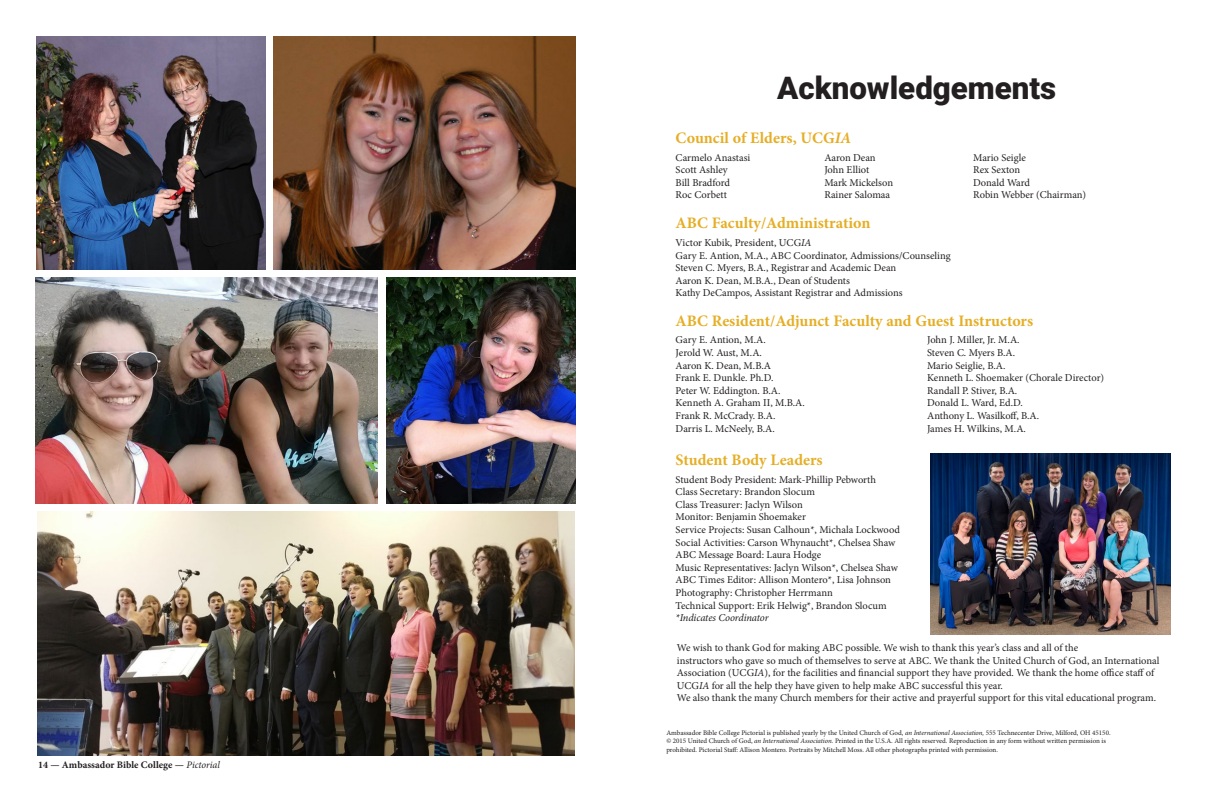
<style>
.page{position:relative;width:1224px;height:792px;background:#fff}
.page>*{position:absolute;margin:0;border:0;box-sizing:border-box;transform-origin:0 0}
.Main_Headings{font:900 31.3px "Roboto";color:#231f20}
.Body_Text{font:700 16px "Minion Pro";color:#e5ae25}
.t1{font:10.5px/12.6px "Minion Pro";letter-spacing:-.005em;color:#231f20}
.t2{font:italic 10.5px "Minion Pro";letter-spacing:-.01em;color:#231f20}
.t3{font:700 10px "Minion Pro";letter-spacing:-.005em;color:#231f20}
.t4{font:7px/8.4px "Minion Pro";letter-spacing:-.005em;color:#231f20}
.s1{font-weight:400;font-style:italic}
.s2{font-style:italic}
</style>
<div class="page">
<img style="left:36px;top:36px;width:230px;height:234px">
<img style="left:274px;top:36px;width:302px;height:234px">
<img style="left:36px;top:278px;width:342px;height:226px">
<img style="left:386px;top:278px;width:190px;height:226px">
<img style="left:37px;top:511px;width:538px;height:245px">
<img style="left:931px;top:453px;width:239px;height:181px">
<p class="t3" style="left:38px;top:757px;width:183px">14 — Ambassador Bible College — <span class="s1">Pictorial</span></p>
<p class="Main_Headings" style="left:777px;top:66px;width:281px">Acknowledgements</p>
<p class="Body_Text" style="left:676px;top:127px;width:177px">Council of Elders, UCG<span class="s2">IA</span></p>
<p class="t1" style="left:676px;top:151px;width:76px">Carmelo Anastasi<br>Scott Ashley</p>
<p class="t1" style="left:676px;top:176px;width:56px">Bill Bradford</p>
<p class="t1" style="left:676px;top:189px;width:53px">Roc Corbett</p>
<p class="t1" style="left:824px;top:151px;width:53px">Aaron Dean</p>
<p class="t1" style="left:824px;top:164px;width:46px">John Elliot</p>
<p class="t1" style="left:824px;top:176px;width:70px">Mark Mickelson</p>
<p class="t1" style="left:824px;top:189px;width:67px">Rainer Salomaa</p>
<p class="Body_Text" style="left:676px;top:212px;width:196px">ABC Faculty/Administration</p>
<p class="t1" style="left:676px;top:236px;width:276px">Victor Kubik, President, UCG<span class="s2">IA<br></span>Gary E. Antion, M.A., ABC Coordinator, Admissions/Counseling Steven C. Myers, B.A., Registrar and Academic Dean<br>Aaron K. Dean, M.B.A., Dean of Students</p>
<p class="t1" style="left:676px;top:287px;width:229px">Kathy DeCampos, Assistant Registrar and Admissions</p>
<p class="t1" style="left:973px;top:151px;width:54px">Mario Seigle</p>
<p class="t1" style="left:973px;top:164px;width:49px">Rex Sexton</p>
<p class="t1" style="left:973px;top:176px;width:58px">Donald Ward</p>
<p class="t1" style="left:973px;top:189px;width:115px">Robin Webber (Chairman)</p>
<p class="Body_Text" style="left:676px;top:310px;width:359px">ABC Resident/Adjunct Faculty and Guest Instructors</p>
<p class="t1" style="left:676px;top:334px;width:92px">Gary E. Antion, M.A.</p>
<p class="t1" style="left:676px;top:346px;width:88px">Jerold W. Aust, M.A.</p>
<p class="t1" style="left:676px;top:359px;width:97px">Aaron K. Dean, M.B.A</p>
<p class="t1" style="left:676px;top:372px;width:99px">Frank E. Dunkle. Ph.D.</p>
<p class="t1" style="left:676px;top:384px;width:106px">Peter W. Eddington. B.A.</p>
<p class="t1" style="left:676px;top:397px;width:131px">Kenneth A. Graham II, M.B.A.</p>
<p class="t1" style="left:676px;top:409px;width:101px">Frank R. McCrady. B.A.</p>
<p class="t1" style="left:676px;top:422px;width:101px">Darris L. McNeely, B.A.</p>
<p class="Body_Text" style="left:676px;top:449px;width:149px">Student Body Leaders</p>
<p class="t1" style="left:676px;top:473px;width:202px">Student Body President: Mark-Phillip Pebworth</p>
<p class="t1" style="left:676px;top:486px;width:141px">Class Secretary: Brandon Slocum</p>
<p class="t1" style="left:676px;top:498px;width:129px">Class Treasurer: Jaclyn Wilson</p>
<p class="t1" style="left:676px;top:511px;width:132px">Monitor: Benjamin Shoemaker</p>
<p class="t1" style="left:676px;top:523px;width:226px">Service Projects: Susan Calhoun*, Michala Lockwood</p>
<p class="t1" style="left:676px;top:536px;width:221px">Social Activities: Carson Whynaucht*, Chelsea Shaw</p>
<p class="t1" style="left:676px;top:549px;width:147px">ABC Message Board: Laura Hodge</p>
<p class="t1" style="left:676px;top:561px;width:224px">Music Representatives: Jaclyn Wilson*, Chelsea Shaw</p>
<p class="t1" style="left:676px;top:574px;width:217px">ABC Times Editor: Allison Montero*, Lisa Johnson</p>
<p class="t1" style="left:676px;top:586px;width:159px">Photography: Christopher Herrmann</p>
<p class="t1" style="left:676px;top:599px;width:213px">Technical Support: Erik Helwig*, Brandon Slocum</p>
<p class="t2" style="left:676px;top:611px;width:94px">*Indicates Coordinator</p>
<p class="t1" style="left:927px;top:334px;width:94px">John J. Miller, Jr. M.A.</p>
<p class="t1" style="left:927px;top:346px;width:89px">Steven C. Myers B.A.</p>
<p class="t1" style="left:927px;top:359px;width:80px">Mario Seiglie, B.A.</p>
<p class="t1" style="left:927px;top:372px;width:179px">Kenneth L. Shoemaker (Chorale Director)</p>
<p class="t1" style="left:927px;top:384px;width:92px">Randall P. Stiver, B.A.</p>
<p class="t1" style="left:927px;top:397px;width:97px">Donald L. Ward, Ed.D.</p>
<p class="t1" style="left:927px;top:409px;width:114px">Anthony L. Wasilkoff, B.A.</p>
<p class="t1" style="left:927px;top:422px;width:100px">James H. Wilkins, M.A.</p>
<p class="t1" style="left:677px;top:641px;width:484px">We wish to thank God for making ABC possible. We wish to thank this year’s class and all of the<br>instructors who gave so much of themselves to serve at ABC. We thank the United Church of God, an International Association (UCG<span class="s2">IA</span>), for the facilities and financial support they have provided. We thank the home office staff of UCG<span class="s2">IA</span> for all the help they have given to help make ABC successful this year.<br>We also thank the many Church members for their active and prayerful support for this vital educational program.</p>
<p class="t4" style="left:666px;top:729px;width:446px">Ambassador Bible College Pictorial is published yearly by the United Church of God, <span class="s2">an International Association,</span> 555 Technecenter Drive, Milford, OH 45150. © 2015 United Church of God, <span class="s2">an International Association.</span> Printed in the U.S.A. All rights reserved. Reproduction in any form without written permission is prohibited. Pictorial Staff: Allison Montero. Portraits by Mitchell Moss. All other photographs printed with permission.</p>
</div>
